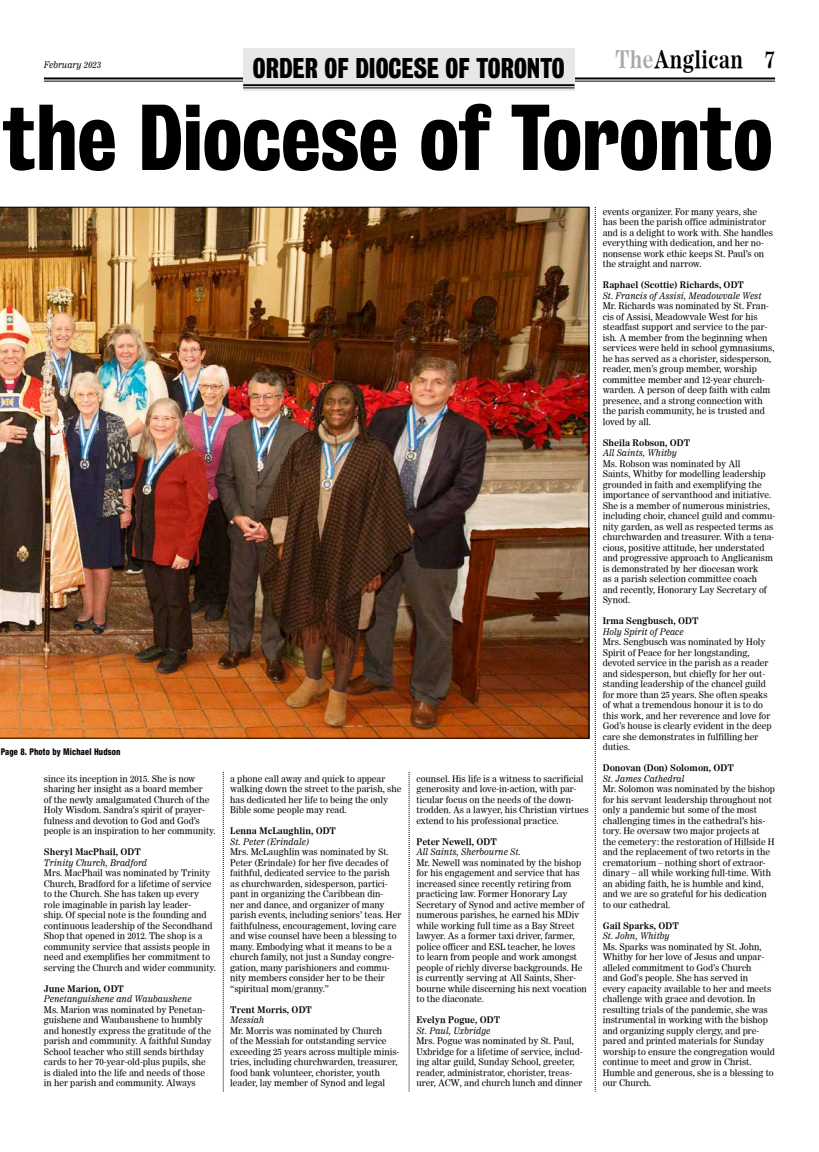
<style>
.page{position:relative;width:819px;height:1152px;background:#fff}
.page>*{position:absolute;margin:0;border:0;box-sizing:border-box;transform-origin:0 0}
.t1{font:85px "Bureau Grotesque Three Seven";color:#000}
.t2{font:26px "Bureau Grotesque Three Seven";color:#000}
.t3{font:700 24px "Worldwide";letter-spacing:.01em;color:#000;scale:.84 1}
.t4{font:800 condensed 9.2px "Helvetica Neue LT Std";letter-spacing:.02em;color:#000;scale:.9 1}
.t5{font:9px/10.5px "Worldwide";color:#000}
.t6{font:italic 9px "Worldwide";color:#000}
.t7{font:700 9px "Worldwide";color:#000}
.s1{color:#a7a9ac}
</style>
<div class="page">
<hr style="left:44px;top:77px;width:731px;height:2px;background:#000">
<hr style="left:44px;top:81px;width:731px;height:1px;background:#000">
<svg style="left:223px;top:772px;width:1px;height:320px"></svg>
<img style="left:0;top:207px;width:589px;height:531px">
<svg style="left:409px;top:772px;width:1px;height:320px"></svg>
<svg style="left:595px;top:207px;width:1px;height:885px"></svg>
<div style="left:243px;top:48px;width:331px;height:42px;background:#e6e7e8"></div>
<svg style="left:243px;top:86px;width:331px;height:2px"></svg>
<hr style="left:243px;top:84px;width:331px;height:2px;background:#000">
<hr style="left:243px;top:88px;width:331px;height:1px;background:#000">
<p class="t6" style="left:44px;top:59px;width:59px">February 2023</p>
<h3 class="t3" style="left:615px;top:45px;width:192px"><span class="s1">The</span>Anglican 7</h3>
<h1 class="t1" style="left:3px;top:89px;width:771px">the Diocese of Toronto</h1>
<h2 class="t2" style="left:253px;top:53px;width:313px">ORDER OF DIOCESE OF TORONTO</h2>
<p class="t4" style="left:1px;top:746px;width:135px">Page 8. Photo by Michael Hudson</p>
<p class="t5" style="left:44px;top:773px;width:173px">since its inception in 2015. She is now sharing her insight as a board member<br>of the newly amalgamated Church of the Holy Wisdom. Sandra’s spirit of prayer&shy;fulness and devotion to God and God’s people is an inspiration to her community.</p>
<p class="t7" style="left:44px;top:846px;width:99px">Sheryl MacPhail, ODT</p>
<p class="t6" style="left:44px;top:857px;width:105px">Trinity Church, Bradford</p>
<p class="t5" style="left:44px;top:867px;width:174px">Mrs. MacPhail was nominated by Trinity Church, Bradford for a lifetime of service to the Church. She has taken up every role imaginable in parish lay leader-<br>ship. Of special note is the founding and continuous leadership of the Secondhand Shop that opened in 2012. The shop is a community service that assists people in need and exemplifies her commitment to serving the Church and wider community.</p>
<p class="t7" style="left:44px;top:983px;width:82px">June Marion, ODT</p>
<p class="t6" style="left:44px;top:993px;width:149px">Penetanguishene and Waubaushene</p>
<p class="t5" style="left:44px;top:1004px;width:169px">Ms. Marion was nominated by Penetan&shy;guishene and Waubaushene to humbly and honestly express the gratitude of the parish and community. A faithful Sunday School teacher who still sends birthday cards to her 70-year-old-plus pupils, she is dialed into the life and needs of those in her parish and community. Always</p>
<p class="t5" style="left:230px;top:773px;width:173px">a phone call away and quick to appear walking down the street to the parish, she has dedicated her life to being the only Bible some people may read.</p>
<p class="t7" style="left:230px;top:826px;width:107px">Lenna McLaughlin, ODT</p>
<p class="t6" style="left:230px;top:836px;width:81px">St. Peter (Erindale)</p>
<p class="t5" style="left:230px;top:847px;width:173px">Mrs. McLaughlin was nominated by St.<br>Peter (Erindale) for her five decades of faithful, dedicated service to the parish<br>as churchwarden, sidesperson, partici&shy;pant in organizing the Caribbean din-<br>ner and dance, and organizer of many parish events, including seniors’ teas. Her faithfulness, encouragement, loving care and wise counsel have been a blessing to many. Embodying what it means to be a church family, not just a Sunday congre&shy;gation, many parishioners and commu&shy;nity members consider her to be their “spiritual mom/granny.”</p>
<p class="t7" style="left:230px;top:1004px;width:83px">Trent Morris, ODT</p>
<p class="t6" style="left:230px;top:1014px;width:36px">Messiah</p>
<p class="t5" style="left:230px;top:1025px;width:171px">Mr. Morris was nominated by Church<br>of the Messiah for outstanding service exceeding 25 years across multiple minis&shy;tries, including churchwarden, treasurer, food bank volunteer, chorister, youth leader, lay member of Synod and legal</p>
<p class="t5" style="left:416px;top:773px;width:174px">counsel. His life is a witness to sacrificial generosity and love-in-action, with par&shy;ticular focus on the needs of the down&shy;trodden. As a lawyer, his Christian virtues extend to his professional practice.</p>
<p class="t7" style="left:416px;top:836px;width:82px">Peter Newell, ODT</p>
<p class="t6" style="left:416px;top:846px;width:106px">All Saints, Sherbourne St.</p>
<p class="t5" style="left:416px;top:857px;width:172px">Mr. Newell was nominated by the bishop for his engagement and service that has increased since recently retiring from practicing law. Former Honorary Lay Secretary of Synod and active member of numerous parishes, he earned his MDiv while working full time as a Bay Street lawyer. As a former taxi driver, farmer, police officer and ESL teacher, he loves<br>to learn from people and work amongst people of richly diverse backgrounds. He is currently serving at All Saints, Sher&shy;bourne while discerning his next vocation to the diaconate.</p>
<p class="t7" style="left:416px;top:1015px;width:85px">Evelyn Pogue, ODT</p>
<p class="t6" style="left:416px;top:1025px;width:75px">St. Paul, Uxbridge</p>
<p class="t5" style="left:416px;top:1036px;width:168px">Mrs. Pogue was nominated by St. Paul, Uxbridge for a lifetime of service, includ&shy;ing altar guild, Sunday School, greeter, reader, administrator, chorister, treas&shy;urer, ACW, and church lunch and dinner</p>
<p class="t5" style="left:603px;top:206px;width:172px">events organizer. For many years, she has been the parish office administrator and is a delight to work with. She handles everything with dedication, and her no&shy;nonsense work ethic keeps St. Paul’s on the straight and narrow.</p>
<p class="t7" style="left:603px;top:280px;width:143px">Raphael (Scottie) Richards, ODT</p>
<p class="t6" style="left:603px;top:290px;width:160px">St. Francis of Assisi, Meadowvale West</p>
<p class="t5" style="left:603px;top:301px;width:173px">Mr. Richards was nominated by St. Fran&shy;cis of Assisi, Meadowvale West for his steadfast support and service to the par&shy;ish. A member from the beginning when services were held in school gymnasiums, he has served as a chorister, sidesperson, reader, men’s group member, worship committee member and 12-year church&shy;warden. A person of deep faith with calm presence, and a strong connection with the parish community, he is trusted and loved by all.</p>
<p class="t7" style="left:603px;top:437px;width:89px">Sheila Robson, ODT</p>
<p class="t6" style="left:603px;top:448px;width:76px">All Saints, Whitby</p>
<p class="t5" style="left:603px;top:458px;width:174px">Ms. Robson was nominated by All<br>Saints, Whitby for modelling leadership grounded in faith and exemplifying the importance of servanthood and initiative.<br>She is a member of numerous ministries, including choir, chancel guild and commu&shy;nity garden, as well as respected terms as churchwarden and treasurer. With a tena&shy;cious, positive attitude, her understated and progressive approach to Anglicanism is demonstrated by her diocesan work<br>as a parish selection committee coach<br>and recently, Honorary Lay Secretary of Synod.</p>
<p class="t7" style="left:603px;top:616px;width:97px">Irma Sengbusch, ODT</p>
<p class="t6" style="left:603px;top:626px;width:82px">Holy Spirit of Peace</p>
<p class="t5" style="left:603px;top:637px;width:170px">Mrs. Sengbusch was nominated by Holy Spirit of Peace for her longstanding, devoted service in the parish as a reader and sidesperson, but chiefly for her out&shy;standing leadership of the chancel guild for more than 25 years. She often speaks of what a tremendous honour it is to do this work, and her reverence and love for God’s house is clearly evident in the deep care she demonstrates in fulfilling her duties.</p>
<p class="t7" style="left:603px;top:763px;width:133px">Donovan (Don) Solomon, ODT</p>
<p class="t6" style="left:603px;top:773px;width:83px">St. James Cathedral</p>
<p class="t5" style="left:603px;top:784px;width:174px">Mr. Solomon was nominated by the bishop for his servant leadership throughout not only a pandemic but some of the most challenging times in the cathedral’s his&shy;tory. He oversaw two major projects at the cemetery: the restoration of Hillside H and the replacement of two retorts in the crematorium – nothing short of extraor&shy;dinary – all while working full-time. With an abiding faith, he is humble and kind, and we are so grateful for his dedication to our cathedral.</p>
<p class="t7" style="left:603px;top:920px;width:78px">Gail Sparks, ODT</p>
<p class="t6" style="left:603px;top:931px;width:68px">St. John, Whitby</p>
<p class="t5" style="left:603px;top:941px;width:174px">Ms. Sparks was nominated by St. John, Whitby for her love of Jesus and unpar&shy;alleled commitment to God’s Church<br>and God’s people. She has served in<br>every capacity available to her and meets challenge with grace and devotion. In resulting trials of the pandemic, she was instrumental in working with the bishop and organizing supply clergy, and pre&shy;pared and printed materials for Sunday worship to ensure the congregation would continue to meet and grow in Christ.<br>Humble and generous, she is a blessing to our Church.</p>
</div>
